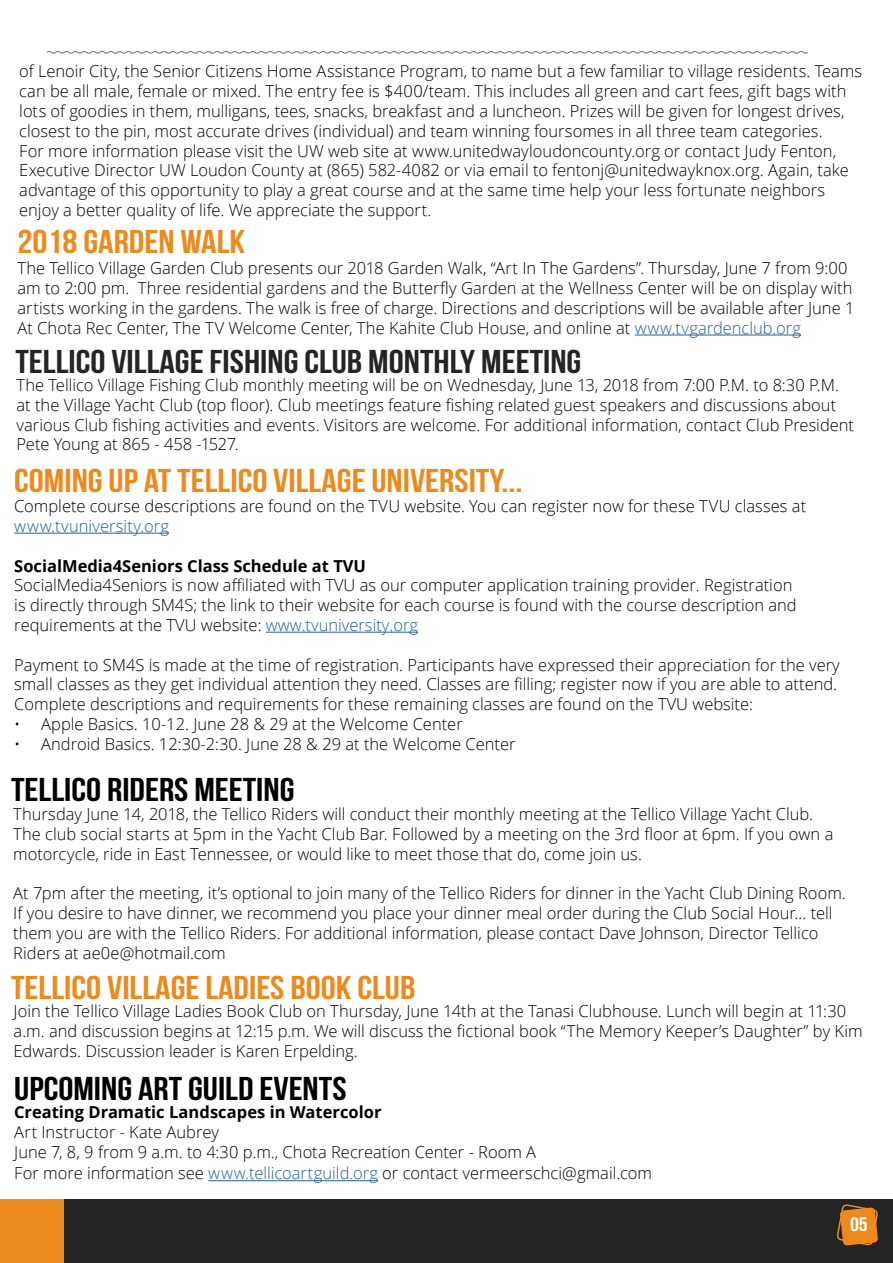
<style>
.page{position:relative;width:893px;height:1263px;background:#fff}
.page>*{position:absolute;margin:0;border:0;box-sizing:border-box;transform-origin:0 0}
.t1{font:700 33px "Bebas Neue";color:#ec8a1d;scale:1.15 1}
.t2{font:700 33px "Bebas Neue";color:#000;scale:1.15 1}
.t3{font:700 33px "Bebas Neue";color:#252425;scale:1.15 1}
.t4{font:700 19.5px "Bebas Neue";color:#fff;scale:1.15 1}
.t5{font:300 16.5px/19.8px "Open Sans";color:#000}
.t6{font:700 16.5px "Open Sans";color:#000}
.t7{font:300 16.5px "Open Sans";letter-spacing:.015em;color:#215e9e}
.s1{color:#215e9e}
</style>
<div class="page">
<div style="left:0;top:1199px;width:893px;height:64px;background:#252425"></div>
<div style="left:0;top:1199px;width:64px;height:64px;background:#ec8a1d"></div>
<svg style="left:836px;top:1204px;width:42px;height:42px"></svg>
<svg style="left:46px;top:51px;width:762px;height:3px"></svg>
<hr style="left:14px;top:533px;width:155px;height:1px;background:#215e9e">
<hr style="left:266px;top:632px;width:152px;height:1px;background:#215e9e">
<hr style="left:635px;top:335px;width:166px;height:1px;background:#215e9e">
<hr style="left:208px;top:1180px;width:170px;height:1px;background:#215e9e">
<p class="t5" style="left:19px;top:61px;width:844px">of Lenoir City, the Senior Citizens Home Assistance Program, to name but a few familiar to village residents. Teams can be all male, female or mixed. The entry fee is $400/team. This includes all green and cart fees, gift bags with lots of goodies in them, mulligans, tees, snacks, breakfast and a luncheon. Prizes will be given for longest drives, closest to the pin, most accurate drives (individual) and team winning foursomes in all three team categories.<br>For more information please visit the UW web site at www.unitedwayloudoncounty.org or contact Judy Fenton, Executive Director UW Loudon County at (865) 582-4082 or via email to fentonj@unitedwayknox.org. Again, take advantage of this opportunity to play a great course and at the same time help your less fortunate neighbors enjoy a better quality of life. We appreciate the support.</p>
<h1 class="t1" style="left:17px;top:224px;width:200px">2018 GARDEN WALK</h1>
<p class="t5" style="left:17px;top:258px;width:838px">The Tellico Village Garden Club presents our 2018 Garden Walk, “Art In The Gardens”. Thursday, June 7 from 9:00 am to 2:00 pm. Three residential gardens and the Butterfly Garden at the Wellness Center will be on display with artists working in the gardens. The walk is free of charge. Directions and descriptions will be available after June 1<br>At Chota Rec Center, The TV Welcome Center, The Kahite Club House, and online at <span class="s1">www.tvgardenclub.org</span></p>
<h1 class="t3" style="left:15px;top:343px;width:494px">TELLICO VILLAGE FISHING CLUB MONTHLY MEETING</h1>
<p class="t5" style="left:16px;top:375px;width:839px">The Tellico Village Fishing Club monthly meeting will be on Wednesday, June 13, 2018 from 7:00 P.M. to 8:30 P.M. at the Village Yacht Club (top floor). Club meetings feature fishing related guest speakers and discussions about various Club fishing activities and events. Visitors are welcome. For additional information, contact Club President Pete Young at 865 - 458 -1527.</p>
<h1 class="t1" style="left:14px;top:462px;width:444px">COMING UP AT TELLICO VILLAGE UNIVERSITY...</h1>
<p class="t5" style="left:14px;top:496px;width:793px">Complete course descriptions are found on the TVU website. You can register now for these TVU classes at</p>
<p class="t7" style="left:14px;top:515px;width:156px">www.tvuniversity.org</p>
<p class="t6" style="left:14px;top:554px;width:353px">SocialMedia4Seniors Class Schedule at TVU</p>
<p class="t5" style="left:14px;top:575px;width:784px">SocialMedia4Seniors is now affiliated with TVU as our computer application training provider. Registration is directly through SM4S; the link to their website for each course is found with the course description and requirements at the TVU website: <span class="s1">www.tvuniversity.org</span></p>
<p class="t5" style="left:14px;top:654px;width:827px">Payment to SM4S is made at the time of registration. Participants have expressed their appreciation for the very small classes as they get individual attention they need. Classes are filling; register now if you are able to attend.<br>Complete descriptions and requirements for these remaining classes are found on the TVU website:</p>
<p class="t5" style="left:14px;top:714px;width:450px">• Apple Basics. 10-12. June 28 &amp; 29 at the Welcome Center</p>
<p class="t5" style="left:14px;top:733px;width:503px">• Android Basics. 12:30-2:30. June 28 &amp; 29 at the Welcome Center</p>
<h1 class="t2" style="left:11px;top:771px;width:248px">TELLICO RIDERS MEETING</h1>
<p class="t5" style="left:13px;top:804px;width:822px">Thursday June 14, 2018, the Tellico Riders will conduct their monthly meeting at the Tellico Village Yacht Club.<br>The club social starts at 5pm in the Yacht Club Bar. Followed by a meeting on the 3rd floor at 6pm. If you own a motorcycle, ride in East Tennessee, or would like to meet those that do, come join us.</p>
<p class="t5" style="left:13px;top:883px;width:834px">At 7pm after the meeting, it’s optional to join many of the Tellico Riders for dinner in the Yacht Club Dining Room.<br>If you desire to have dinner, we recommend you place your dinner meal order during the Club Social Hour… tell them you are with the Tellico Riders. For additional information, please contact Dave Johnson, Director Tellico Riders at ae0e@hotmail.com</p>
<h1 class="t1" style="left:11px;top:969px;width:353px">TELLICO VILLAGE LADIES BOOK CLUB</h1>
<p class="t5" style="left:14px;top:1001px;width:851px">Join the Tellico Village Ladies Book Club on Thursday, June 14th at the Tanasi Clubhouse. Lunch will begin at 11:30 a.m. and discussion begins at 12:15 p.m. We will discuss the fictional book “The Memory Keeper’s Daughter” by Kim<br>Edwards. Discussion leader is Karen Erpelding.</p>
<h1 class="t2" style="left:14px;top:1071px;width:290px">UPCOMING ART GUILD EVENTS</h1>
<p class="t6" style="left:14px;top:1100px;width:369px">Creating Dramatic Landscapes in Watercolor</p>
<p class="t5" style="left:14px;top:1122px;width:523px">Art Instructor - Kate Aubrey<br>June 7, 8, 9 from 9 a.m. to 4:30 p.m., Chota Recreation Center - Room A</p>
<p class="t5" style="left:14px;top:1163px;width:639px">For more information see <span class="s1">www.tellicoartguild.org</span> or contact vermeerschci@gmail.com</p>
<p class="t4" style="left:850px;top:1213px;width:17px">05</p>
</div>
